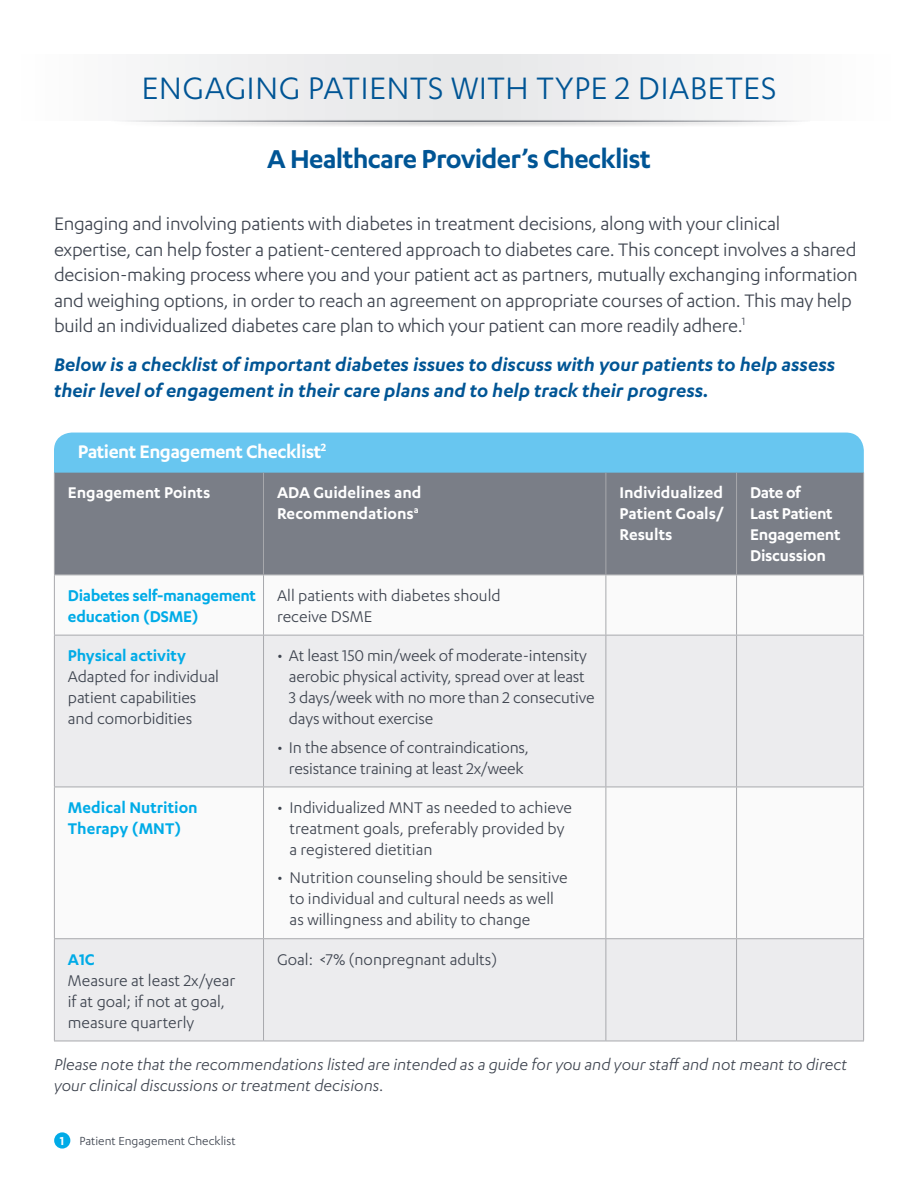
<style>
.page{position:relative;width:918px;height:1188px;background:#fff}
.page>*{position:absolute;margin:0;border:0;box-sizing:border-box;transform-origin:0 0}
.t1{font:36px "Karbon";letter-spacing:.01em;color:#005595}
.t2{font:600 30px "Karbon";letter-spacing:-.025em;color:#005595}
.t3{font:21px/25.5px "Karbon";letter-spacing:-.01em;color:#3e444f}
.t4{font:italic 600 21px/25.5px "Karbon";color:#005595}
.t5{font:600 21px "Karbon";letter-spacing:-.025em;color:#fff}
.t6{font:18px/21px "Karbon";color:#3e444f}
.t7{font:italic 18px/21px "Karbon";color:#3e444f}
.t8{font:600 18px/21px "Karbon";color:#fff}
.t9{font:600 18px/21px "Karbon";letter-spacing:-.005em;color:#00abe7}
.t10{font:13.5px "Karbon";color:#3e444f}
.s1{font-weight:600;color:#fff}
</style>
<div class="page">
<div style="left:54px;top:1132px;width:16px;height:17px;background:#00abe7;border-radius:50%"></div>
<div style="left:14px;top:54px;width:890px;height:67px;background:linear-gradient(to right,#f0f1f2,#f3f3f4)"></div>
<div style="left:110px;top:120px;width:699px;height:7px;background:#231f20;opacity:.8"></div>
<hr style="left:108px;top:121px;width:702px;height:1px;background:#3e444f">
<div style="left:54px;top:433px;width:810px;height:40px;background:#68c6f0"></div>
<div style="left:55px;top:473px;width:808px;height:102px;background:#7a7e87"></div>
<svg style="left:55px;top:636px;width:808px;height:405px;fill:#ececee"></svg>
<hr style="left:54px;top:473px;width:1px;height:102px;background:#a8a9ad">
<hr style="left:606px;top:473px;width:1px;height:102px;background:#a8a9ad">
<hr style="left:736px;top:473px;width:1px;height:102px;background:#a8a9ad">
<hr style="left:863px;top:473px;width:1px;height:102px;background:#a8a9ad">
<hr style="left:54px;top:575px;width:210px;height:1px;background:#a8a9ad">
<hr style="left:54px;top:575px;width:1px;height:60px;background:#a8a9ad">
<hr style="left:264px;top:575px;width:342px;height:1px;background:#a8a9ad">
<hr style="left:606px;top:575px;width:131px;height:1px;background:#a8a9ad">
<hr style="left:606px;top:575px;width:1px;height:60px;background:#a8a9ad">
<hr style="left:737px;top:575px;width:127px;height:1px;background:#a8a9ad">
<hr style="left:736px;top:575px;width:1px;height:60px;background:#a8a9ad">
<hr style="left:863px;top:575px;width:1px;height:60px;background:#a8a9ad">
<hr style="left:54px;top:635px;width:210px;height:1px;background:#a8a9ad">
<hr style="left:54px;top:636px;width:1px;height:151px;background:#a8a9ad">
<hr style="left:264px;top:635px;width:342px;height:1px;background:#a8a9ad">
<hr style="left:606px;top:635px;width:131px;height:1px;background:#a8a9ad">
<hr style="left:606px;top:636px;width:1px;height:151px;background:#a8a9ad">
<hr style="left:737px;top:635px;width:127px;height:1px;background:#a8a9ad">
<hr style="left:736px;top:636px;width:1px;height:151px;background:#a8a9ad">
<hr style="left:863px;top:636px;width:1px;height:151px;background:#a8a9ad">
<hr style="left:54px;top:787px;width:210px;height:1px;background:#a8a9ad">
<hr style="left:54px;top:787px;width:1px;height:151px;background:#a8a9ad">
<hr style="left:264px;top:787px;width:342px;height:1px;background:#a8a9ad">
<hr style="left:606px;top:787px;width:131px;height:1px;background:#a8a9ad">
<hr style="left:606px;top:787px;width:1px;height:151px;background:#a8a9ad">
<hr style="left:737px;top:787px;width:127px;height:1px;background:#a8a9ad">
<hr style="left:736px;top:787px;width:1px;height:151px;background:#a8a9ad">
<hr style="left:863px;top:787px;width:1px;height:151px;background:#a8a9ad">
<hr style="left:54px;top:938px;width:210px;height:1px;background:#a8a9ad">
<hr style="left:54px;top:939px;width:1px;height:102px;background:#a8a9ad">
<hr style="left:264px;top:938px;width:342px;height:1px;background:#a8a9ad">
<hr style="left:606px;top:938px;width:131px;height:1px;background:#a8a9ad">
<hr style="left:606px;top:939px;width:1px;height:102px;background:#a8a9ad">
<hr style="left:737px;top:938px;width:127px;height:1px;background:#a8a9ad">
<hr style="left:736px;top:939px;width:1px;height:102px;background:#a8a9ad">
<hr style="left:863px;top:939px;width:1px;height:102px;background:#a8a9ad">
<hr style="left:54px;top:1041px;width:210px;height:1px;background:#a8a9ad">
<hr style="left:264px;top:1041px;width:342px;height:1px;background:#a8a9ad">
<hr style="left:606px;top:1041px;width:131px;height:1px;background:#a8a9ad">
<hr style="left:737px;top:1041px;width:127px;height:1px;background:#a8a9ad">
<hr style="left:263px;top:473px;width:1px;height:102px;background:#a8a9ad">
<hr style="left:263px;top:575px;width:1px;height:60px;background:#a8a9ad">
<hr style="left:263px;top:636px;width:1px;height:151px;background:#a8a9ad">
<hr style="left:263px;top:787px;width:1px;height:151px;background:#a8a9ad">
<hr style="left:263px;top:939px;width:1px;height:102px;background:#a8a9ad">
<h1 class="t1" style="left:141px;top:68px;width:637px">ENGAGING PATIENTS WITH TYPE 2 DIABETES</h1>
<h2 class="t2" style="left:267px;top:142px;width:385px">A Healthcare Provider’s Checklist</h2>
<p class="t3" style="left:54px;top:211px;width:805px">Engaging and involving patients with diabetes in treatment decisions, along with your clinical expertise, can help foster a patient-centered approach to diabetes care. This concept involves a shared decision-making process where you and your patient act as partners, mutually exchanging information and weighing options, in order to reach an agreement on appropriate courses of action. This may help build an individualized diabetes care plan to which your patient can more readily adhere.<sup>1</sup></p>
<p class="t4" style="left:54px;top:351px;width:783px">Below is a checklist of important diabetes issues to discuss with your patients to help assess their level of engagement in their care plans and to help track their progress.</p>
<p class="t5" style="left:78px;top:440px;width:250px">Patient Engagement Checklist<sup>2</sup></p>
<p class="t8" style="left:68px;top:482px;width:144px">Engagement Points</p>
<p class="t8" style="left:277px;top:482px;width:146px">ADA Guidelines and<br>Recommendations<sup>a</sup></p>
<p class="t8" style="left:619px;top:482px;width:106px;text-align:justify">Individualized Patient Goals/ Results</p>
<p class="t8" style="left:750px;top:482px;width:92px">Date of<br>Last Patient<br>Engagement<br>Discussion</p>
<p class="t9" style="left:68px;top:584px;width:190px">Diabetes self-management education (DSME)</p>
<p class="t6" style="left:277px;top:584px;width:225px">All patients with diabetes should receive DSME</p>
<p class="t9" style="left:68px;top:644px;width:120px">Physical activity</p>
<p class="t6" style="left:68px;top:665px;width:153px">Adapted for individual patient capabilities and comorbidities</p>
<p class="t6" style="left:289px;top:644px;width:307px;text-indent:-12px">• At least 150 min/week of moderate-intensity aerobic physical activity, spread over at least 3 days/week with no more than 2 consecutive days without exercise</p>
<p class="t6" style="left:277px;top:736px;width:254px;text-align:center">• In the absence of contraindications, resistance training at least 2x/week</p>
<p class="t9" style="left:68px;top:796px;width:131px">Medical Nutrition<br>Therapy (MNT)</p>
<p class="t6" style="left:289px;top:796px;width:284px;text-indent:-12px">• Individualized MNT as needed to achieve treatment goals, preferably provided by a registered dietitian</p>
<p class="t6" style="left:290px;top:867px;width:280px;text-indent:-13px">• Nutrition counseling should be sensitive to individual and cultural needs as well as willingness and ability to change</p>
<p class="t9" style="left:68px;top:948px;width:28px">A1C</p>
<p class="t6" style="left:68px;top:969px;width:169px">Measure at least 2x/year if at goal; if not at goal, measure quarterly</p>
<p class="t6" style="left:277px;top:948px;width:222px">Goal: &lt;7% (nonpregnant adults)</p>
<p class="t7" style="left:54px;top:1054px;width:795px">Please note that the recommendations listed are intended as a guide for you and your staff and not meant to direct your clinical discussions or treatment decisions.</p>
<p class="t10" style="left:60px;top:1133px;width:177px"><span class="s1">1</span> Patient Engagement Checklist</p>
</div>
